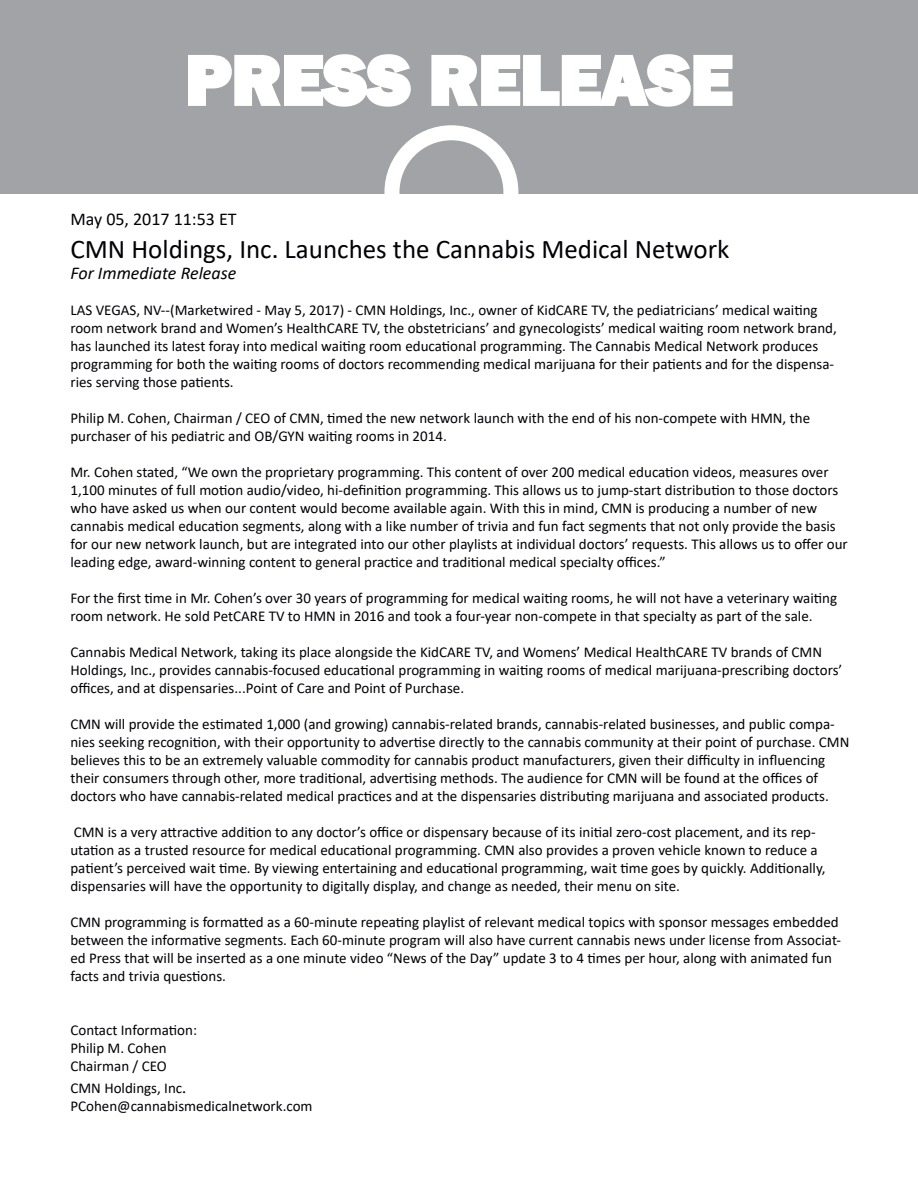
<style>
.page{position:relative;width:918px;height:1188px;background:#fff}
.page>*{position:absolute;margin:0;border:0;box-sizing:border-box;transform-origin:0 0}
.t1{font:800 72px "Franklin Gothic";color:#fff}
.t2{font:27px "Calibri";color:#000006}
.t3{font:italic 18px "Calibri";color:#000006}
.t4{font:18px "Calibri";color:#000006}
.t5{font:15px/18px "Calibri";color:#000006}
.s1{font-family:"Minion Pro";font-size:18px}
</style>
<div class="page">
<div style="left:0;top:0;width:918px;height:194px;background:#a1a3a6"></div>
<svg style="left:188px;top:54px;width:223px;height:53px"></svg>
<svg style="left:431px;top:54px;width:302px;height:53px"></svg>
<div style="left:384px;top:125px;width:134px;height:134px;border:15px solid #fff;border-radius:50%"></div>
<h1 class="t1" style="left:185px;top:34px;width:549px">PRESS RELEASE</h1>
<p class="t4" style="left:70px;top:207px;width:168px">May 05, 2017 11:53 ET</p>
<h2 class="t2" style="left:70px;top:230px;width:661px">CMN Holdings, Inc. Launches the Cannabis Medical Network</h2>
<p class="t3" style="left:70px;top:261px;width:167px">For Immediate Release</p>
<p class="t5" style="left:70px;top:301px;width:768px">LAS VEGAS, NV--(Marketwired - May 5, 2017) - CMN Holdings, Inc., owner of KidCARE TV, the pediatricians’ medical waiting room network brand and Women’s HealthCARE TV, the obstetricians’ and gynecologists’ medical waiting room network brand, has launched its latest foray into medical waiting room educational programming. The Cannabis Medical Network produces programming for both the waiting rooms of doctors recommending medical marijuana for their patients and for the dispensa&shy;ries serving those patients.</p>
<p class="t5" style="left:70px;top:409px;width:741px">Philip M. Cohen, Chairman / CEO of CMN, timed the new network launch with the end of his non-compete with HMN, the purchaser of his pediatric and OB/GYN waiting rooms in 2014.</p>
<p class="t5" style="left:70px;top:463px;width:779px">Mr. Cohen stated, “We own the proprietary programming. This content of over 200 medical education videos, measures over 1,100 minutes of full motion audio/video, hi-definition programming. This allows us to jump-start distribution to those doctors who have asked us when our content would become available again. With this in mind, CMN is producing a number of new cannabis medical education segments, along with a like number of trivia and fun fact segments that not only provide the basis for our new network launch, but are integrated into our other playlists at individual doctors’ requests. This allows us to offer our leading edge, award-winning content to general practice and traditional medical specialty offices.”</p>
<p class="t5" style="left:70px;top:589px;width:768px">For the first time in Mr. Cohen’s over 30 years of programming for medical waiting rooms, he will not have a veterinary waiting room network. He sold PetCARE TV to HMN in 2016 and took a four-year non-compete in that specialty as part of the sale.</p>
<p class="t5" style="left:70px;top:643px;width:773px">Cannabis Medical Network, taking its place alongside the KidCARE TV, and Womens’ Medical HealthCARE TV brands of CMN<br>Holdings, Inc., provides cannabis-focused educational programming in waiting rooms of medical marijuana-prescribing doctors’ offices, and at dispensaries...Point of Care and Point of Purchase.</p>
<p class="t5" style="left:70px;top:715px;width:781px">CMN will provide the estimated 1,000 (and growing) cannabis-related brands, cannabis-related businesses, and public compa&shy;nies seeking recognition, with their opportunity to advertise directly to the cannabis community at their point of purchase. CMN believes this to be an extremely valuable commodity for cannabis product manufacturers, given their difficulty in influencing their consumers through other, more traditional, advertising methods. The audience for CMN will be found at the offices of doctors who have cannabis-related medical practices and at the dispensaries distributing marijuana and associated products.</p>
<p class="t5" style="left:70px;top:823px;width:757px">CMN is a very attractive addition to any doctor’s office or dispensary because of its initial zero-cost placement, and its rep&shy;utation as a trusted resource for medical educational programming. CMN also provides a proven vehicle known to reduce a patient’s perceived wait time. By viewing entertaining and educational programming, wait time goes by quickly. Additionally, dispensaries will have the opportunity to digitally display, and change as needed, their menu on site.</p>
<p class="t5" style="left:70px;top:913px;width:772px">CMN programming is formatted as a 60-minute repeating playlist of relevant medical topics with sponsor messages embedded between the informative segments. Each 60-minute program will also have current cannabis news under license from Associat&shy;ed Press that will be inserted as a one minute video “News of the Day” update 3 to 4 times per hour, along with animated fun facts and trivia questions.</p>
<p class="t5" style="left:70px;top:1021px;width:128px">Contact Information:<br>Philip M. Cohen<br>Chairman / CEO</p>
<p class="t5" style="left:70px;top:1078px;width:244px">CMN Holdings, Inc<span class="s1">.<br></span>PCohen@cannabismedicalnetwork.com</p>
</div>
